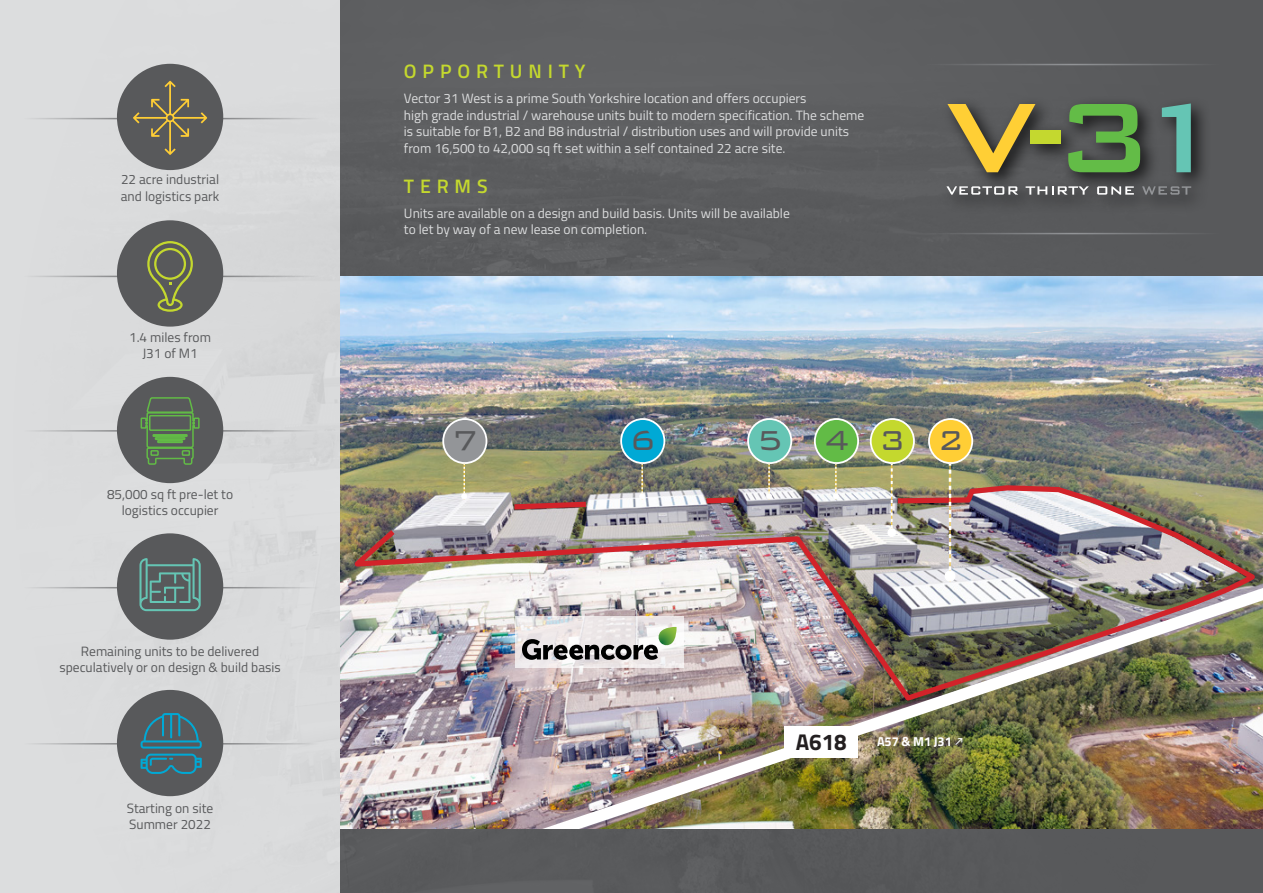
<style>
.page{position:relative;width:1263px;height:893px;background:#fff}
.page>*{position:absolute;margin:0;border:0;box-sizing:border-box;transform-origin:0 0}
.t1{font:300 36.6px "Bank Gothic BT";color:#58595b}
.t2{font:700 22.8px "Titillium";color:#231f20}
.t3{font:600 19.5px "Titillium";letter-spacing:.3em;color:#c4d82e}
.t4{font:13.5px/16.5px "Titillium";color:#dcddde}
.t5{font:13.5px/16.5px "Titillium";color:#58595b;text-align:center}
.t6{font:700 12.9px "Titillium";letter-spacing:-.005em;color:#fff}
</style>
<div class="page">
<hr style="left:24px;top:587px;width:295px;height:1px;background:#58595b">
<div style="left:117px;top:533px;width:106px;height:107px;background:#58595b;border-radius:50%"></div>
<div style="left:340px;top:0;width:923px;height:893px;background:#58595b"></div>
<div style="left:940px;top:96px;width:271px;height:119px;background:#000;opacity:.75"></div>
<svg style="left:947px;top:104px;width:88px;height:68px"></svg>
<div style="left:1030px;top:130px;width:30px;height:14px;background:#c4d82f"></div>
<svg style="left:1068px;top:104px;width:72px;height:68px"></svg>
<svg style="left:1162px;top:103px;width:29px;height:69px"></svg>
<svg style="left:946px;top:186px;width:72px;height:9px"></svg>
<svg style="left:1025px;top:186px;width:64px;height:9px"></svg>
<svg style="left:1097px;top:186px;width:37px;height:9px"></svg>
<svg style="left:1142px;top:186px;width:49px;height:9px"></svg>
<img style="left:340px;top:276px;width:923px;height:552px">
<img style="left:514px;top:561px;width:749px;height:267px">
<div style="left:785px;top:727px;width:73px;height:31px;background:#fff"></div>
<img style="left:343px;top:483px;width:914px;height:215px">
<svg style="left:701px;top:495px;width:38px;height:11px"></svg>
<svg style="left:509px;top:499px;width:82px;height:13px"></svg>
<div style="left:929px;top:419px;width:43px;height:44px;background:#ffce35;border-radius:50%"></div>
<div style="left:928px;top:418px;width:45px;height:46px;border:2px solid #fff;border-radius:50%"></div>
<svg style="left:944px;top:464px;width:11px;height:117px"></svg>
<div style="left:871px;top:419px;width:43px;height:44px;background:#c4d82e;border-radius:50%"></div>
<div style="left:870px;top:418px;width:45px;height:46px;border:2px solid #fff;border-radius:50%"></div>
<svg style="left:887px;top:464px;width:9px;height:73px"></svg>
<div style="left:815px;top:419px;width:43px;height:44px;background:#62bb46;border-radius:50%"></div>
<div style="left:814px;top:418px;width:45px;height:46px;border:2px solid #fff;border-radius:50%"></div>
<svg style="left:833px;top:464px;width:6px;height:35px"></svg>
<div style="left:748px;top:419px;width:43px;height:44px;background:#65c5b4;border-radius:50%"></div>
<div style="left:747px;top:418px;width:45px;height:46px;border:2px solid #fff;border-radius:50%"></div>
<svg style="left:766px;top:464px;width:6px;height:35px"></svg>
<div style="left:621px;top:419px;width:43px;height:44px;background:#00a9d5;border-radius:50%"></div>
<div style="left:620px;top:418px;width:45px;height:46px;border:2px solid #fff;border-radius:50%"></div>
<svg style="left:639px;top:464px;width:6px;height:35px"></svg>
<div style="left:443px;top:419px;width:43px;height:44px;background:#939598;border-radius:50%"></div>
<div style="left:442px;top:418px;width:45px;height:46px;border:2px solid #fff;border-radius:50%"></div>
<svg style="left:461px;top:464px;width:6px;height:35px"></svg>
<svg style="left:515px;top:617px;width:168px;height:51px;background:#ece8e8"></svg>
<svg style="left:522px;top:627px;width:154px;height:33px;background:#aaaaa6"></svg>
<hr style="left:925px;top:233px;width:295px;height:1px;background:#939598">
<hr style="left:925px;top:64px;width:295px;height:1px;background:#939598">
<hr style="left:24px;top:118px;width:295px;height:1px;background:#58595b">
<hr style="left:24px;top:276px;width:295px;height:1px;background:#58595b">
<hr style="left:24px;top:430px;width:295px;height:2px;background:#58595b">
<hr style="left:24px;top:743px;width:295px;height:1px;background:#58595b">
<div style="left:117px;top:64px;width:106px;height:106px;background:#58595b;border-radius:50%"></div>
<svg style="left:133px;top:81px;width:74px;height:74px"></svg>
<svg style="left:139px;top:558px;width:62px;height:53px"></svg>
<div style="left:117px;top:377px;width:106px;height:106px;background:#58595b;border-radius:50%"></div>
<svg style="left:140px;top:397px;width:60px;height:68px"></svg>
<div style="left:117px;top:220px;width:106px;height:107px;background:#58595b;border-radius:50%"></div>
<svg style="left:147px;top:241px;width:46px;height:71px"></svg>
<div style="left:117px;top:690px;width:106px;height:106px;background:#58595b;border-radius:50%"></div>
<svg style="left:141px;top:713px;width:61px;height:61px"></svg>
<svg style="left:955px;top:738px;width:7px;height:7px"></svg>
<p class="t5" style="left:121px;top:171px;width:100px;text-align:left">22 acre industrial and logistics park</p>
<p class="t5" style="left:129px;top:328px;width:83px">1.4 miles from<br>J31 of M1</p>
<p class="t5" style="left:107px;top:485px;width:128px">85,000 sq ft pre-let to logistics occupier</p>
<p class="t5" style="left:60px;top:642px;width:223px">Remaining units to be delivered speculatively or on design &amp; build basis</p>
<p class="t5" style="left:127px;top:799px;width:88px;text-align:left">Starting on site<br>Summer 2022</p>
<h3 class="t3" style="left:404px;top:57px;width:183px">OPPORTUNITY</h3>
<p class="t4" style="left:404px;top:90px;width:462px">Vector 31 West is a prime South Yorkshire location and offers occupiers<br>high grade industrial / warehouse units built to modern specification. The scheme is suitable for B1, B2 and B8 industrial / distribution uses and will provide units from 16,500 to 42,000 sq ft set within a self contained 22 acre site.</p>
<h3 class="t3" style="left:404px;top:171px;width:85px">TERMS</h3>
<p class="t4" style="left:404px;top:204px;width:387px">Units are available on a design and build basis. Units will be available to let by way of a new lease on completion.</p>
<h1 class="t1" style="left:451px;top:421px;width:28px">7</h1>
<h1 class="t1" style="left:629px;top:421px;width:28px">6</h1>
<h1 class="t1" style="left:756px;top:421px;width:209px">5 432</h1>
<h2 class="t2" style="left:796px;top:724px;width:52px">A618</h2>
<p class="t6" style="left:877px;top:732px;width:76px">A57 &amp; M1 J31</p>
</div>
